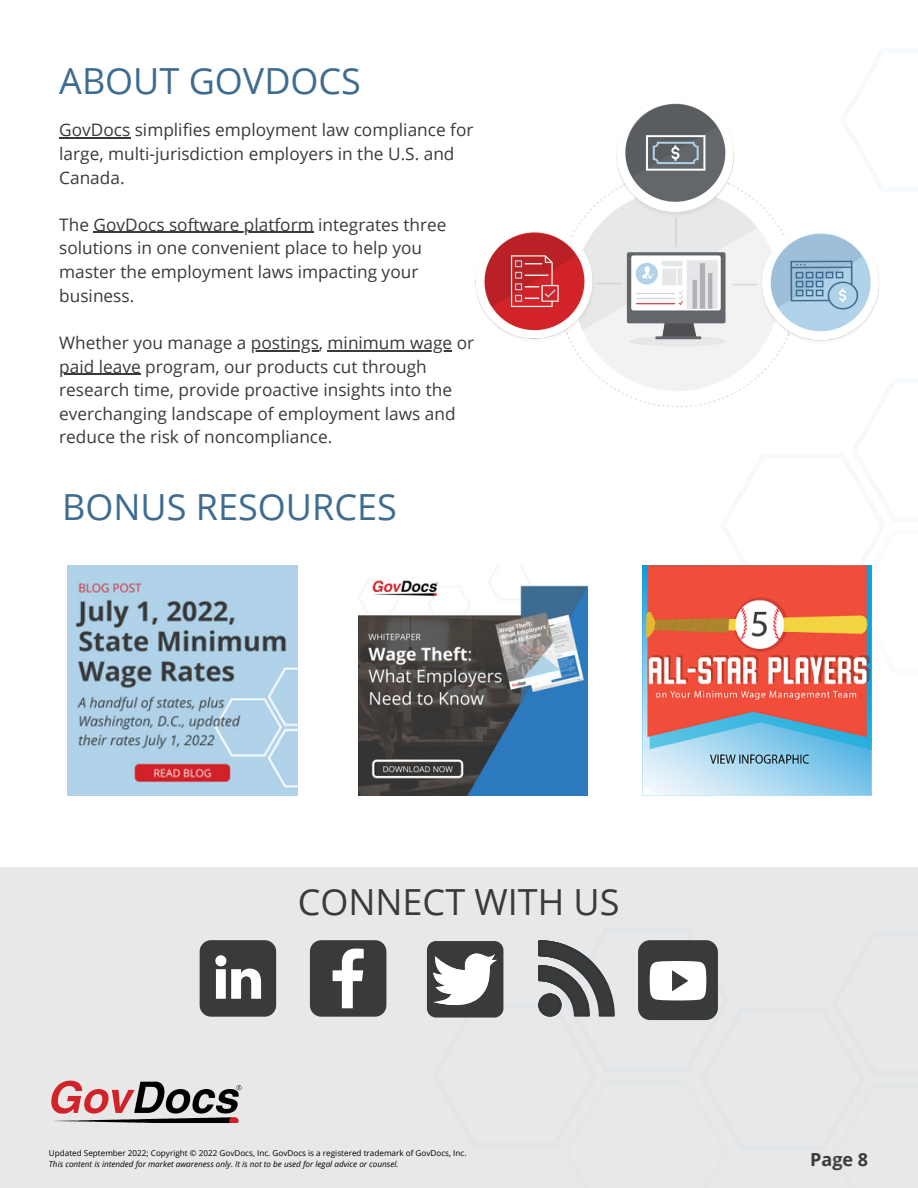
<style>
.page{position:relative;width:918px;height:1188px;background:#fff}
.page>*{position:absolute;margin:0;border:0;box-sizing:border-box;transform-origin:0 0}
.t1{font:36px "Open Sans";color:#3e6c90}
.t2{font:36px "Open Sans";color:#393a3a}
.t3{font:700 18px "Open Sans";color:#393a3a}
.t4{font:17.25px/23.7px "Open Sans";color:#393a3a}
.t5{font:8.1px "Open Sans";color:#000}
.t6{font:italic 8.1px "Open Sans";color:#000}
</style>
<div class="page">
<div style="left:0;top:867px;width:918px;height:321px;background:#e8e8e8"></div>
<img style="left:475px;top:103px;width:404px;height:305px">
<img style="left:51px;top:1080px;width:191px;height:43px">
<img style="left:68px;top:566px;width:229px;height:229px">
<img style="left:642px;top:566px;width:230px;height:229px">
<img style="left:358px;top:566px;width:230px;height:229px">
<svg style="left:310px;top:940px;width:76px;height:77px;background:#5c5d5d"></svg>
<svg style="left:200px;top:940px;width:76px;height:77px;background:#606060"></svg>
<svg style="left:427px;top:940px;width:291px;height:80px"></svg>
<hr style="left:59px;top:137px;width:71px;height:2px;background:#393a3a">
<hr style="left:94px;top:232px;width:220px;height:1px;background:#393a3a">
<hr style="left:251px;top:350px;width:68px;height:1px;background:#393a3a">
<hr style="left:328px;top:350px;width:124px;height:1px;background:#393a3a">
<hr style="left:59px;top:374px;width:82px;height:1px;background:#393a3a">
<h1 class="t1" style="left:59px;top:56px;width:303px">ABOUT GOVDOCS</h1>
<p class="t4" style="left:59px;top:118px;width:416px">GovDocs simplifies employment law compliance for large, multi-jurisdiction employers in the U.S. and<br>Canada.</p>
<p class="t4" style="left:59px;top:212px;width:389px">The GovDocs software platform integrates three solutions in one convenient place to help you master the employment laws impacting your business.</p>
<p class="t4" style="left:59px;top:330px;width:416px">Whether you manage a postings, minimum wage or paid leave program, our products cut through research time, provide proactive insights into the everchanging landscape of employment laws and reduce the risk of noncompliance.</p>
<h1 class="t1" style="left:62px;top:482px;width:336px">BONUS RESOURCES</h1>
<h1 class="t2" style="left:298px;top:876px;width:323px">CONNECT WITH US</h1>
<p class="t5" style="left:49px;top:1147px;width:419px">Updated September 2022; Copyright © 2022 GovDocs, Inc. GovDocs is a registered trademark of GovDocs, Inc.</p>
<p class="t6" style="left:49px;top:1158px;width:351px">This content is intended for market awareness only. It is not to be used for legal advice or counsel.</p>
<p class="t3" style="left:810px;top:1146px;width:59px">Page 8</p>
</div>
